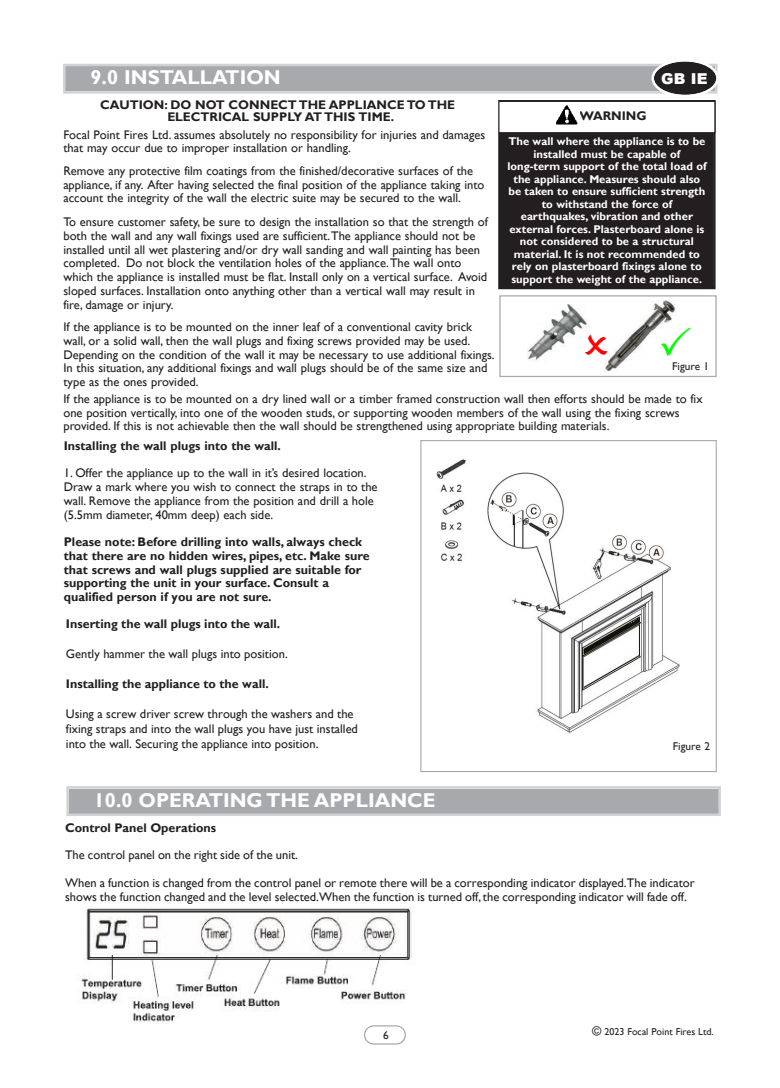
<style>
.page{position:relative;width:780px;height:1088px;background:#fff}
.page>*{position:absolute;margin:0;border:0;box-sizing:border-box;transform-origin:0 0}
.t1{font:700 20px "Gill Sans";color:#fff}
.t2{font:900 15px "Arial";color:#fff}
.t3{font:12.5px/13.8px "Gill Sans";color:#231f20}
.t4{font:700 12.5px/13.8px "Gill Sans";color:#231f20}
.t5{font:700 11.25px/12.5px "Gill Sans";color:#fff;text-align:center}
.t6{font:11.25px "Gill Sans";color:#231f20}
.t7{font:10px "Gill Sans";color:#231f20}
.s1{font-size:12.5px}
</style>
<div class="page">
<div style="left:66px;top:66px;width:649px;height:25px;background:#a8a9ad"></div>
<div style="left:63px;top:64px;width:654px;height:30px;border:2px solid #d1d2d4"></div>
<svg style="left:651px;top:61px;width:67px;height:34px"></svg>
<svg style="left:364px;top:1025px;width:42px;height:19px"></svg>
<div style="left:420px;top:440px;width:296px;height:332px;border:1px solid #a8a9ad"></div>
<div style="left:69px;top:789px;width:649px;height:24px;background:#a8a9ad"></div>
<div style="left:66px;top:786px;width:654px;height:30px;border:2px solid #d1d2d4"></div>
<img style="left:81px;top:908px;width:331px;height:116px">
<div style="left:500px;top:103px;width:213px;height:184px;background:#231f20"></div>
<div style="left:498px;top:100px;width:217px;height:189px;border:2px solid #231f20"></div>
<div style="left:499px;top:101px;width:216px;height:32px;background:#fff"></div>
<div style="left:498px;top:101px;width:217px;height:32px;border:1px solid #231f20"></div>
<img style="left:556px;top:105px;width:22px;height:20px">
<div style="left:499px;top:295px;width:217px;height:82px;border:1px solid #a8a9ad"></div>
<img style="left:527px;top:304px;width:60px;height:57px">
<img style="left:604px;top:300px;width:72px;height:71px">
<div style="left:671px;top:361px;width:41px;height:13px;background:#fff"></div>
<img style="left:436px;top:459px;width:244px;height:274px">
<svg style="left:585px;top:335px;width:22px;height:20px"></svg>
<svg style="left:661px;top:328px;width:15px;height:29px"></svg>
<h1 class="t1" style="left:91px;top:65px;width:192px">9.0 INSTALLATION</h1>
<p class="t2" style="left:661px;top:68px;width:48px">GB IE</p>
<p class="t4" style="left:100px;top:99px;width:356px;line-height:12.2px;text-align:center">CAUTION: DO NOT CONNECT THE APPLIANCE TO THE<br>ELECTRICAL SUPPLY AT THIS TIME.</p>
<p class="t3" style="left:63px;top:128px;width:423px">Focal Point Fires Ltd. assumes absolutely no responsibility for injuries and damages that may occur due to improper installation or handling.</p>
<p class="t3" style="left:63px;top:164px;width:422px">Remove any protective film coatings from the finished/decorative surfaces of the appliance, if any. After having selected the final position of the appliance taking into account the integrity of the wall the electric suite may be secured to the wall.</p>
<p class="t3" style="left:63px;top:215px;width:426px">To ensure customer safety, be sure to design the installation so that the strength of both the wall and any wall fixings used are sufficient. The appliance should not be installed until all wet plastering and/or dry wall sanding and wall painting has been completed. Do not block the ventilation holes of the appliance. The wall onto which the appliance is installed must be flat. Install only on a vertical surface. Avoid sloped surfaces. Installation onto anything other than a vertical wall may result in fire, damage or injury.</p>
<p class="t3" style="left:63px;top:320px;width:432px">If the appliance is to be mounted on the inner leaf of a conventional cavity brick wall, or a solid wall, then the wall plugs and fixing screws provided may be used.<br>Depending on the condition of the wall it may be necessary to use additional fixings.<br>In this situation, any additional fixings and wall plugs should be of the same size and type as the ones provided.</p>
<p class="t4" style="left:579px;top:109px;width:69px">WARNING</p>
<p class="t5" style="left:507px;top:136px;width:200px">The wall where the appliance is to be installed must be capable of long-term support of the total load of the appliance. Measures should also be taken to ensure sufficient strength to withstand the force of earthquakes, vibration and other external forces. Plasterboard alone is not considered to be a structural material. It is not recommended to rely on plasterboard fixings alone to support the weight of the appliance.</p>
<p class="t6" style="left:672px;top:360px;width:38px">Figure 1</p>
<p class="t3" style="left:63px;top:392px;width:640px">If the appliance is to be mounted on a dry lined wall or a timber framed construction wall then efforts should be made to fix one position vertically, into one of the wooden studs, or supporting wooden members of the wall using the fixing screws provided. If this is not achievable then the wall should be strengthened using appropriate building materials.</p>
<p class="t4" style="left:64px;top:439px;width:219px">Installing the wall plugs into the wall.</p>
<p class="t3" style="left:64px;top:467px;width:315px">1. Offer the appliance up to the wall in it’s desired location.<br>Draw a mark where you wish to connect the straps in to the wall. Remove the appliance from the position and drill a hole (5.5mm diameter, 40mm deep) each side.</p>
<p class="t4" style="left:64px;top:535px;width:307px">Please note: Before drilling into walls, always check that there are no hidden wires, pipes, etc. Make sure that screws and wall plugs supplied are suitable for supporting the unit in your surface. Consult a qualified person if you are not sure.</p>
<p class="t4" style="left:66px;top:618px;width:216px">Inserting the wall plugs into the wall.</p>
<p class="t3" style="left:66px;top:648px;width:223px">Gently hammer the wall plugs into position.</p>
<p class="t4" style="left:66px;top:678px;width:204px">Installing the appliance to the wall.</p>
<p class="t3" style="left:66px;top:707px;width:293px;line-height:15px">Using a screw driver screw through the washers and the fixing straps and into the wall plugs you have just installed into the wall. Securing the appliance into position.</p>
<h1 class="t1" style="left:94px;top:788px;width:343px">10.0 OPERATING THE APPLIANCE</h1>
<p class="t6" style="left:673px;top:740px;width:39px">Figure 2</p>
<p class="t4" style="left:65px;top:821px;width:153px">Control Panel Operations</p>
<p class="t3" style="left:65px;top:842px;width:631px;line-height:27.4px">The control panel on the right side of the unit.<br>When a function is changed from the control panel or remote there will be a corresponding indicator displayed. The indicator</p>
<p class="t3" style="left:65px;top:890px;width:623px">shows the function changed and the level selected. When the function is turned off, the corresponding indicator will fade off.</p>
<p class="t6" style="left:383px;top:1028px;width:7px">6</p>
<p class="t7" style="left:592px;top:1026px;width:123px"><span class="s1">©</span> 2023 Focal Point Fires Ltd.</p>
</div>
